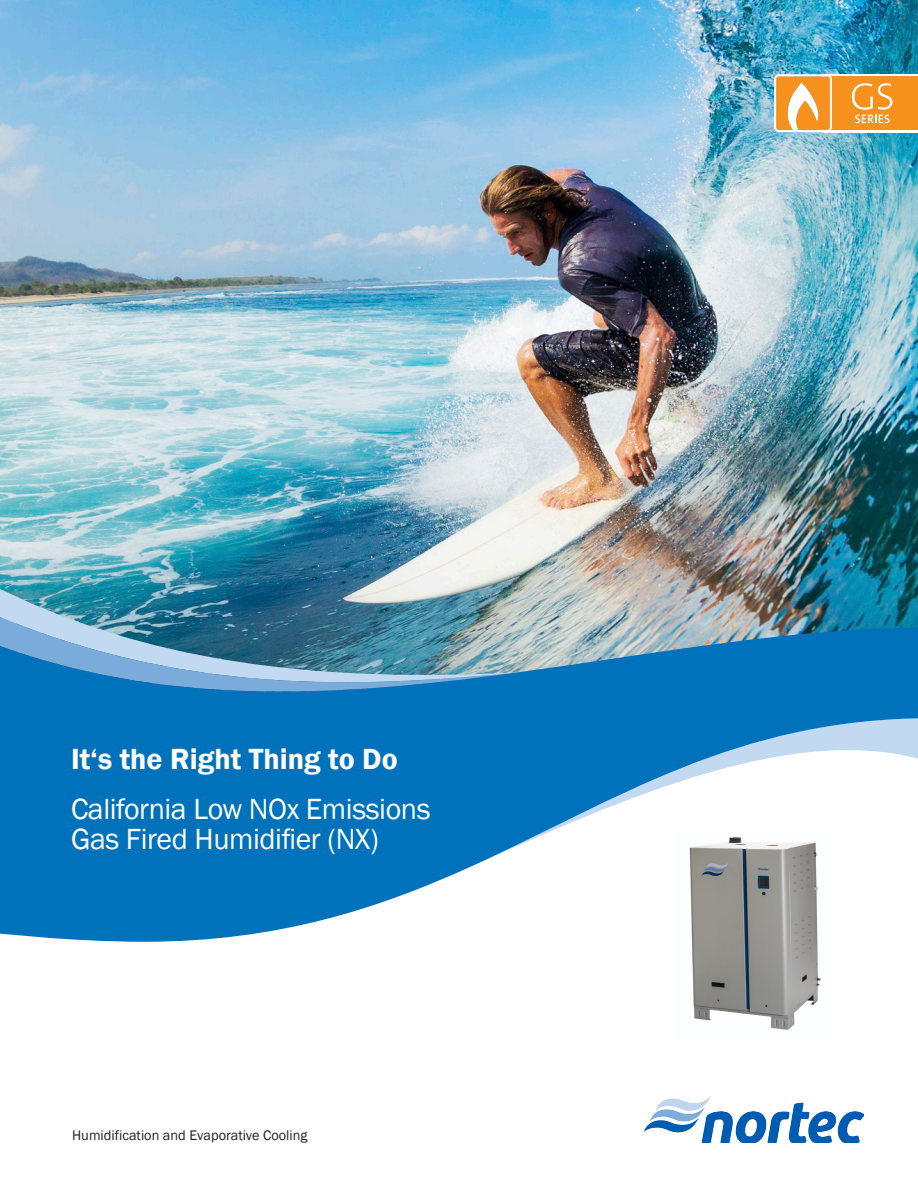
<style>
.page{position:relative;width:918px;height:1188px;background:#fff}
.page>*{position:absolute;margin:0;border:0;box-sizing:border-box;transform-origin:0 0}
.t1{font:30px/30px "Franklin Gothic";letter-spacing:-.015em;color:#fff}
._03_Lead_text___12_p{font:600 30px "Franklin Gothic";color:#fff}
._05_Running_text___9{font:14.25px "Franklin Gothic";color:#231f20}
</style>
<div class="page">
<img style="left:0;top:0;width:918px;height:627px">
<img style="left:0;top:582px;width:517px;height:45px">
<img style="left:0;top:612px;width:514px;height:15px">
<svg style="left:0;top:627px;width:918px;height:315px;fill:#0072bc"></svg>
<img style="left:643px;top:1096px;width:220px;height:47px">
<hr style="left:822px;top:74px;width:96px;height:2px;background:#fff">
<hr style="left:822px;top:130px;width:96px;height:2px;background:#fff">
<div style="left:827px;top:76px;width:91px;height:54px;background:#f6911e"></div>
<svg style="left:852px;top:83px;width:41px;height:40px"></svg>
<svg style="left:774px;top:74px;width:58px;height:58px"></svg>
<img style="left:676px;top:831px;width:156px;height:199px">
<p class="_03_Lead_text___12_p" style="left:71px;top:741px;width:328px">It‘s the Right Thing to Do</p>
<p class="t1" style="left:71px;top:795px;width:361px">California Low NOx Emissions<br>Gas Fired Humidifier (NX)</p>
<p class="_05_Running_text___9" style="left:72px;top:1127px;width:237px">Humidification and Evaporative Cooling</p>
</div>
